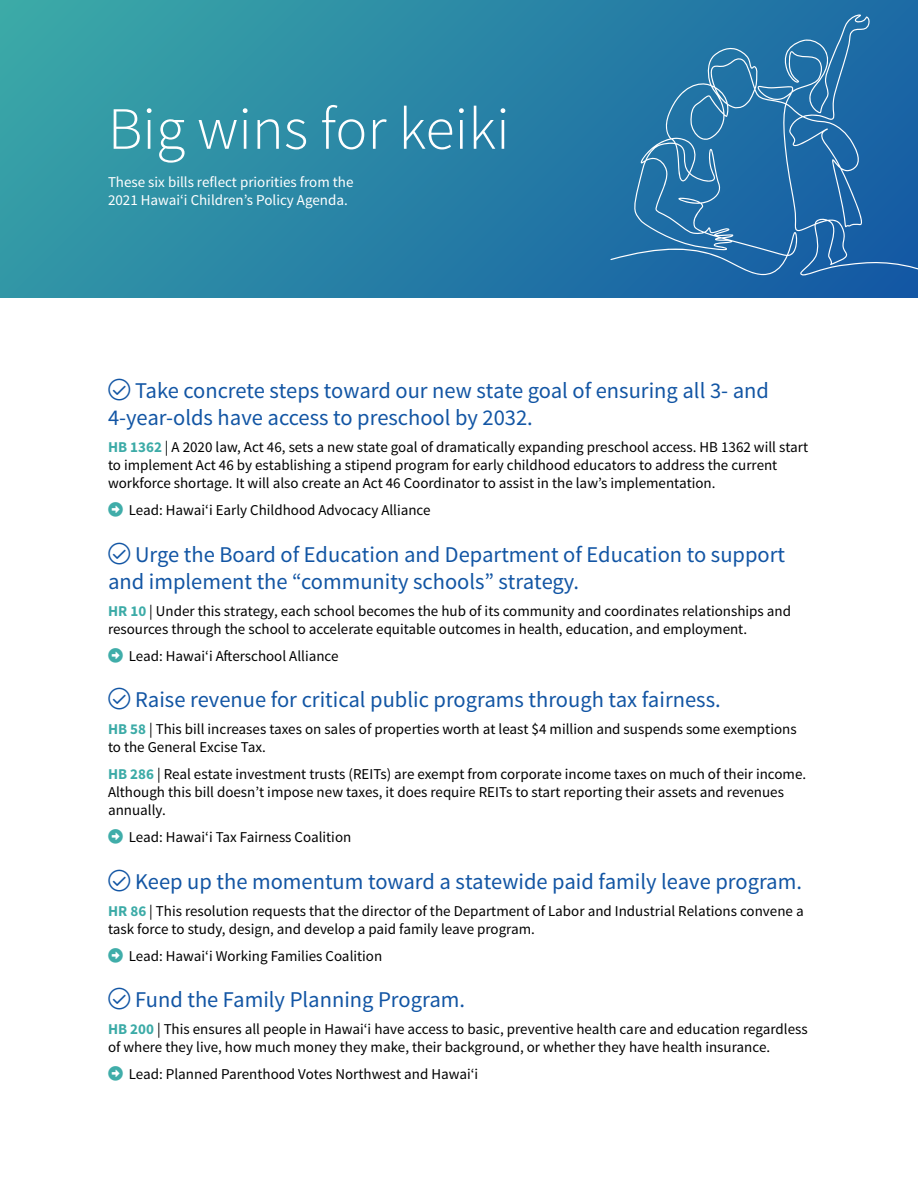
<style>
.page{position:relative;width:918px;height:1188px;background:#fff}
.page>*{position:absolute;margin:0;border:0;box-sizing:border-box;transform-origin:0 0}
.t1{font:300 60px "Source Sans Pro";color:#fff}
.t2{font:22.5px/27px "Source Sans Pro";color:#1255a4}
.t3{font:15px/18px "Source Sans Pro";color:#000}
.t4{font:15px/18px "Source Sans Pro";color:#fff}
.s1{font-weight:700;color:#3caba7}
</style>
<div class="page">
<div style="left:0;top:0;width:918px;height:298px;background:linear-gradient(to right,#37a1a7,#165ea4)"></div>
<svg style="left:610px;top:14px;width:308px;height:263px;background:#2772a8"></svg>
<h1 class="t1" style="left:108px;top:92px;width:403px">Big wins for keiki</h1>
<p class="t4" style="left:108px;top:173px;width:247px">These six bills reflect priorities from the<br>2021 Hawaiʻi Children’s Policy Agenda.</p>
<h2 class="t2" style="left:108px;top:378px;width:663px;text-indent:27px">Take concrete steps toward our new state goal of ensuring all 3- and<br>4-year-olds have access to preschool by 2032.</h2>
<p class="t3" style="left:108px;top:439px;width:702px"><span class="s1">HB 1362</span> | A 2020 law, Act 46, sets a new state goal of dramatically expanding preschool access. HB 1362 will start to implement Act 46 by establishing a stipend program for early childhood educators to address the current workforce shortage. It will also create an Act 46 Coordinator to assist in the law’s implementation.</p>
<p class="t3" style="left:129px;top:502px;width:303px">Lead: Hawaiʻi Early Childhood Advocacy Alliance</p>
<h2 class="t2" style="left:108px;top:541px;width:679px;text-indent:27px">Urge the Board of Education and Department of Education to support and implement the “community schools” strategy.</h2>
<p class="t3" style="left:108px;top:602px;width:685px"><span class="s1">HR 10</span> | Under this strategy, each school becomes the hub of its community and coordinates relationships and resources through the school to accelerate equitable outcomes in health, education, and employment.</p>
<p class="t3" style="left:129px;top:647px;width:211px">Lead: Hawaiʻi Afterschool Alliance</p>
<h2 class="t2" style="left:135px;top:687px;width:587px">Raise revenue for critical public programs through tax fairness.</h2>
<p class="t3" style="left:108px;top:721px;width:690px"><span class="s1">HB 58</span> | This bill increases taxes on sales of properties worth at least $4 million and suspends some exemptions to the General Excise Tax.</p>
<p class="t3" style="left:108px;top:766px;width:700px"><span class="s1">HB 286</span> | Real estate investment trusts (REITs) are exempt from corporate income taxes on much of their income.<br>Although this bill doesn’t impose new taxes, it does require REITs to start reporting their assets and revenues annually.</p>
<p class="t3" style="left:129px;top:829px;width:224px">Lead: Hawaiʻi Tax Fairness Coalition</p>
<h2 class="t2" style="left:135px;top:868px;width:668px">Keep up the momentum toward a statewide paid family leave program.</h2>
<p class="t3" style="left:108px;top:902px;width:697px"><span class="s1">HR 86</span> | This resolution requests that the director of the Department of Labor and Industrial Relations convene a task force to study, design, and develop a paid family leave program.</p>
<p class="t3" style="left:129px;top:947px;width:255px">Lead: Hawaiʻi Working Families Coalition</p>
<h2 class="t2" style="left:135px;top:987px;width:331px">Fund the Family Planning Program.</h2>
<p class="t3" style="left:108px;top:1021px;width:701px"><span class="s1">HB 200</span> | This ensures all people in Hawaiʻi have access to basic, preventive health care and education regardless of where they live, how much money they make, their background, or whether they have health insurance.</p>
<p class="t3" style="left:129px;top:1066px;width:351px">Lead: Planned Parenthood Votes Northwest and Hawaiʻi</p>
</div>
